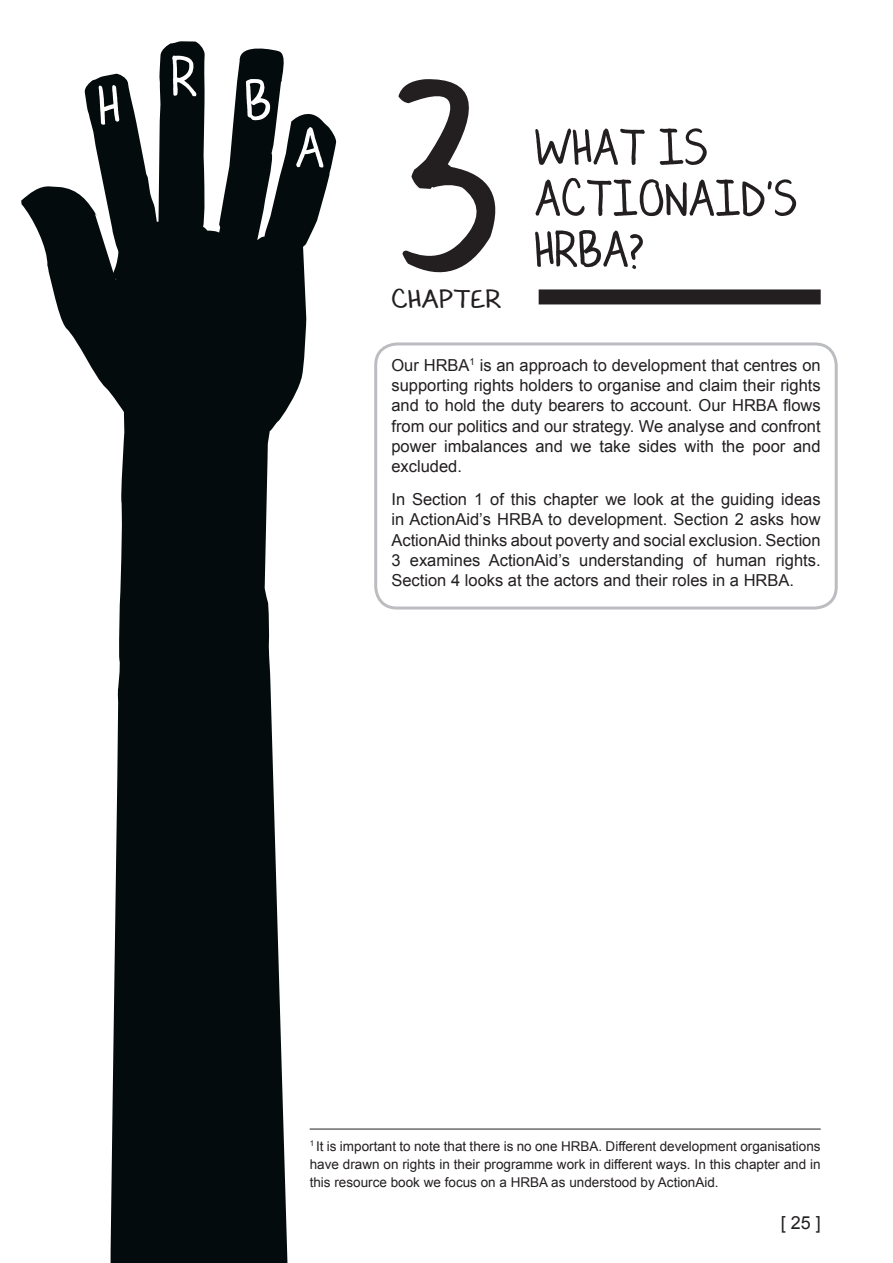
<style>
.page{position:relative;width:893px;height:1263px;background:#fff}
.page>*{position:absolute;margin:0;border:0;box-sizing:border-box;transform-origin:0 0}
.t1{font:351px "Lauren C Brown";color:#231f20}
.t2{font:75px "Lauren C Brown";color:#fff}
.t3{font:67.5px/51px "Lauren C Brown";color:#231f20}
.t4{font:34.5px "Lauren C Brown";color:#231f20;scale:1.3 1}
.t5{font:18px "Arial";color:#231f20}
.t6{font:16.5px/20.2px "Arial";color:#231f20;text-align:justify}
.t7{font:13.5px/18px "Arial";color:#231f20;text-align:justify}
</style>
<div class="page">
<svg style="left:21px;top:41px;width:316px;height:1222px;fill:#040b0c"></svg>
<div style="left:539px;top:289px;width:282px;height:15px;background:#231f20"></div>
<hr style="left:310px;top:1129px;width:511px;height:1px;background:#231f20">
<div style="left:111px;top:217px;width:98px;height:95px;background:#040b0c"></div>
<div style="left:374px;top:342px;width:464px;height:267px;border:3px solid #bcbdc0;border-radius:21px"></div>
<h2 class="t2" style="left:98px;top:73px;width:175px">HRB</h2>
<h2 class="t2" style="left:295px;top:121px;width:29px">A</h2>
<h1 class="t1" style="left:393px;top:53px;width:110px">3</h1>
<h3 class="t4" style="left:439px;top:286px;width:48px">PTER</h3>
<h3 class="t4" style="left:391px;top:286px;width:14px">CHA</h3>
<h3 class="t3" style="left:534px;top:125px;width:265px">what is actionaid's hrba?</h3>
<p class="t6" style="left:391px;top:355px;width:431px">Our HRBA<sup>1</sup> is an approach to development that centres on supporting rights holders to organise and claim their rights and to hold the duty bearers to account. Our HRBA flows from our politics and our strategy. We analyse and confront power imbalances and we take sides with the poor and excluded.</p>
<p class="t6" style="left:391px;top:489px;width:431px">In Section 1 of this chapter we look at the guiding ideas in ActionAid’s HRBA to development. Section 2 asks how ActionAid thinks about poverty and social exclusion. Section 3 examines ActionAid’s understanding of human rights.<br>Section 4 looks at the actors and their roles in a HRBA.</p>
<p class="t7" style="left:310px;top:1137px;width:512px"><sup>1</sup> It is important to note that there is no one HRBA. Different development organisations have drawn on rights in their programme work in different ways. In this chapter and in this resource book we focus on a HRBA as understood by ActionAid.</p>
<p class="t5" style="left:781px;top:1210px;width:42px">[ 25 ]</p>
</div>
